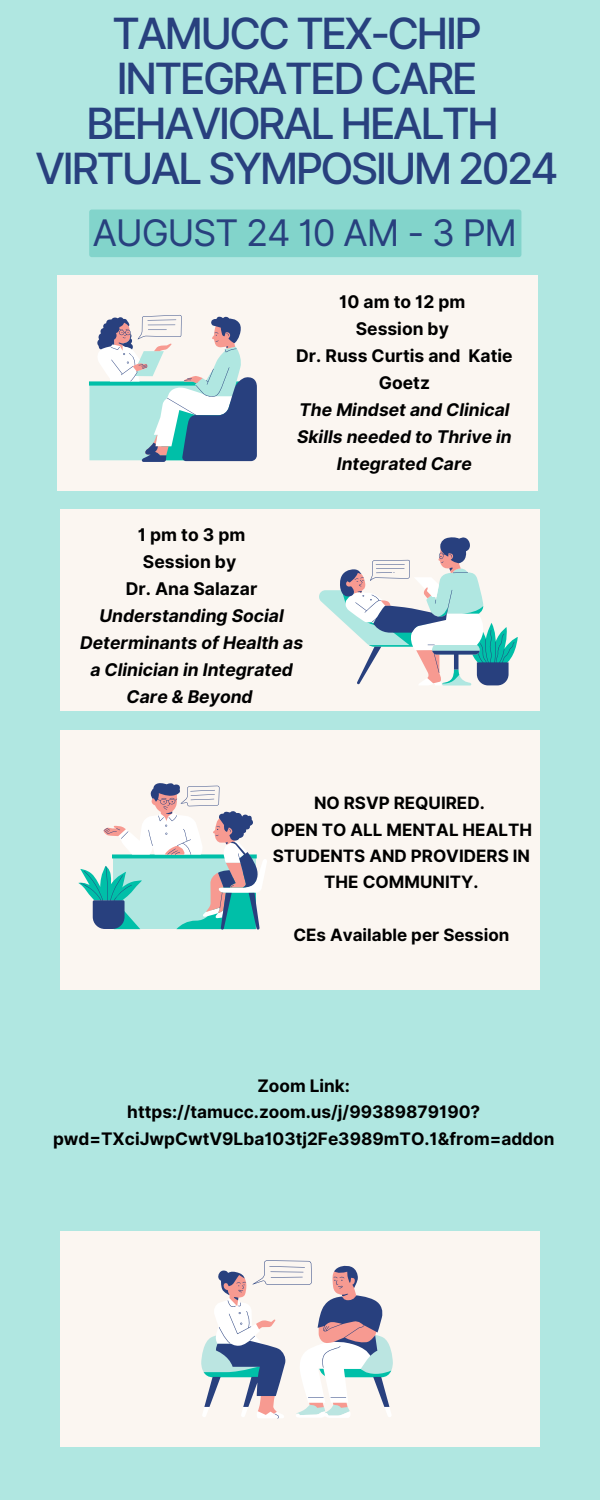
<style>
.page{position:relative;width:600px;height:1500px;background:#b0e7e1}
.page>*{position:absolute;margin:0;border:0;box-sizing:border-box;transform-origin:0 0}
.t1{font:500 43.1px/45px "Inter";letter-spacing:-.065em;color:#28407e;text-align:center}
.t2{font:36.6px "Inter";letter-spacing:-.04em;color:#28407e}
.t3{font:italic 700 17.5px/27px "Inter";color:#000;text-align:center}
.t4{font:700 17.5px/27px "Inter";color:#000;text-align:center}
.t5{font:700 17.5px "Inter";letter-spacing:.23em;color:#000}
.t6{font:700 17.2px/26.6px "Inter";color:#000;text-align:center}
.t7{font:700 17px/26.2px "Inter";color:#000;text-align:center}
</style>
<div class="page">
<div style="left:57px;top:275px;width:480px;height:215px;background:#fbf6f1"></div>
<svg style="left:89px;top:315px;width:168px;height:147px"></svg>
<div style="left:60px;top:510px;width:480px;height:201px;background:#fbf6f1"></div>
<div style="left:60px;top:731px;width:480px;height:259px;background:#fbf6f1"></div>
<div style="left:60px;top:1232px;width:480px;height:215px;background:#fbf6f1"></div>
<svg style="left:78px;top:783px;width:189px;height:147px"></svg>
<svg style="left:319px;top:537px;width:199px;height:149px"></svg>
<svg style="left:201px;top:1260px;width:192px;height:159px"></svg>
<div style="left:89px;top:210px;width:432px;height:47px;background:#82d4cb;border-radius:3px"></div>
<h1 class="t1" style="left:35px;top:11px;width:525px">TAMUCC TEX-CHIP<br>INTEGRATED CARE<br>BEHAVIORAL HEALTH<br>VIRTUAL SYMPOSIUM 2024</h1>
<h2 class="t2" style="left:93px;top:211px;width:427px">AUGUST 24 10 AM - 3 PM</h2>
<p class="t4" style="left:339px;top:288px;width:128px">10 am to 12 pm</p>
<p class="t4" style="left:356px;top:315px;width:95px">Session by</p>
<p class="t4" style="left:296px;top:342px;width:218px">Dr. Russ Curtis and Katie<br>Goetz</p>
<p class="t3" style="left:297px;top:396px;width:216px">The Mindset and Clinical<br>Skills needed to Thrive in<br>Integrated Care</p>
<p class="t5" style="left:138px;top:524px;width:109px">1pmto3pm</p>
<p class="t4" style="left:143px;top:548px;width:95px">Session by</p>
<p class="t4" style="left:126px;top:575px;width:133px">Dr. Ana Salazar</p>
<p class="t3" style="left:80px;top:602px;width:225px">Understanding Social<br>Determinants of Health as a Clinician in Integrated<br>Care &amp; Beyond</p>
<p class="t7" style="left:271px;top:790px;width:263px">NO RSVP REQUIRED.<br>OPEN TO ALL MENTAL HEALTH<br>STUDENTS AND PROVIDERS IN<br>THE COMMUNITY.</p>
<p class="t7" style="left:293px;top:921px;width:217px">CEs Available per Session</p>
<p class="t6" style="left:257px;top:1072px;width:94px">Zoom Link:</p>
<h3 class="t6" style="left:53px;top:1099px;width:503px">https://tamucc.zoom.us/j/99389879190? pwd=TXciJwpCwtV9Lba103tj2Fe3989mTO.1&amp;from=addon</h3>
</div>
